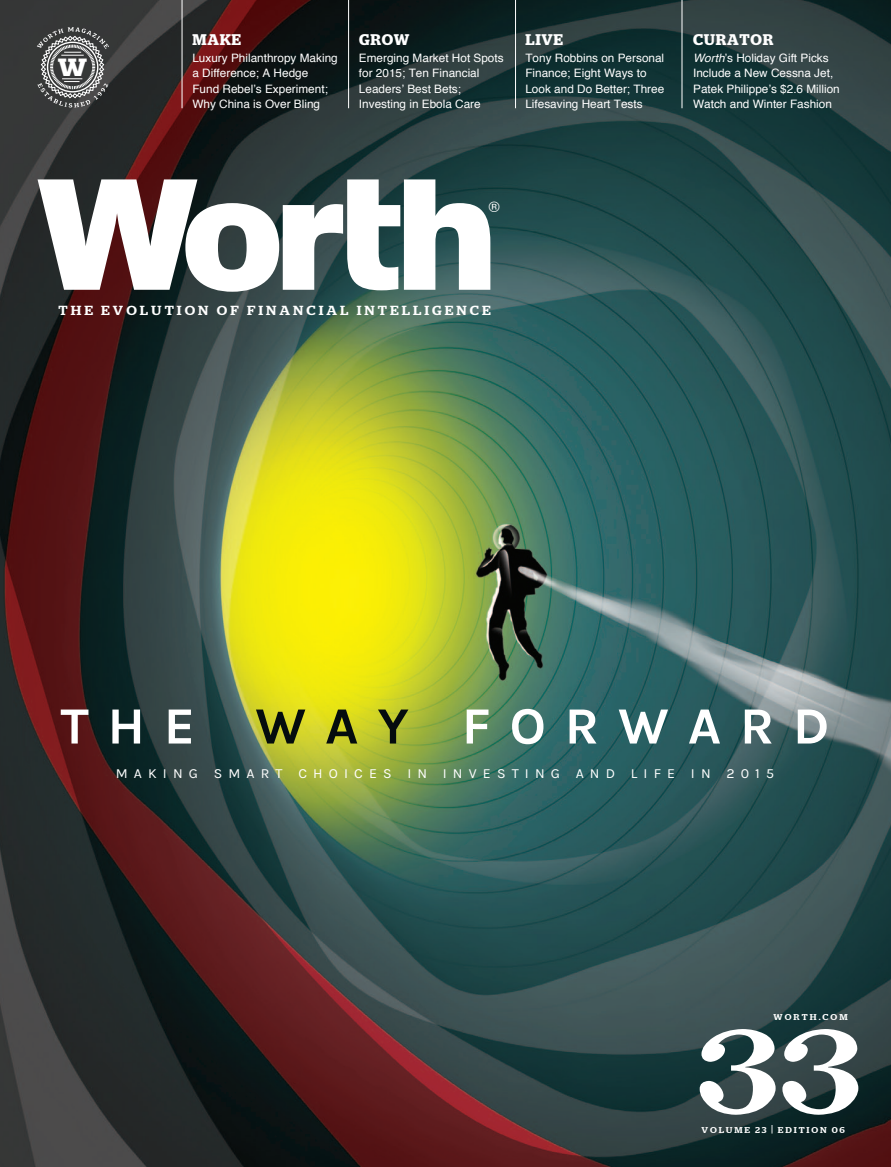
<style>
.page{position:relative;width:891px;height:1167px;background:#fff}
.page>*{position:absolute;margin:0;border:0;box-sizing:border-box;transform-origin:0 0}
.t1{font:120.45px "Numbers Depot";color:#fff;scale:.9 1}
.t2{font:700 52.35px "Karla";letter-spacing:.35em;color:#fff}
.t3{font:900 25.35px "PF Agora Slab Pro";color:#fff}
.t4{font:600 15.45px "Stag";letter-spacing:.045em;color:#fff}
.t5{font:14.4px "Helvetica";color:#fff}
.t6{font:13.95px "Karla";letter-spacing:.435em;color:#fff}
.t7{font:500 13.2px "Stag";letter-spacing:.21em;color:#fff;scale:1.11 1}
.t8{font:11.55px/15.5px "Helvetica";color:#fff}
.t9{font:500 8.55px "Stag";letter-spacing:.2em;color:#fff;scale:1.11 1}
.t10{font:500 8.55px "Stag";letter-spacing:.22em;color:#fff;scale:1.11 1}
.s1{font-style:italic}
.s2{color:#040c0e}
.s3{font-size:10.8px}
</style>
<div class="page">
<img style="left:0;top:0;width:891px;height:1166px">
<svg style="left:37px;top:27px;width:72px;height:80px;background:#626363"></svg>
<hr style="left:348px;top:0;width:1px;height:108px;background:#fff">
<hr style="left:515px;top:0;width:1px;height:108px;background:#fff">
<hr style="left:682px;top:0;width:1px;height:108px;background:#fff">
<hr style="left:182px;top:0;width:1px;height:108px;background:#fff">
<svg style="left:38px;top:179px;width:452px;height:113px"></svg>
<h3 class="t3" style="left:58px;top:50px;width:31px">W</h3>
<h3 class="t4" style="left:193px;top:30px;width:50px">MAKE</h3>
<p class="t8" style="left:192px;top:50px;width:147px">Luxury Philanthropy Making a Difference; A Hedge<br>Fund Rebel’s Experiment;<br>Why China is Over Bling</p>
<h3 class="t4" style="left:359px;top:30px;width:52px">GROW</h3>
<p class="t8" style="left:359px;top:50px;width:146px">Emerging Market Hot Spots for 2015; Ten Financial<br>Leaders’ Best Bets;<br>Investing in Ebola Care</p>
<h3 class="t4" style="left:526px;top:30px;width:39px">LIVE</h3>
<p class="t8" style="left:525px;top:50px;width:140px">Tony Robbins on Personal<br>Finance; Eight Ways to<br>Look and Do Better; Three<br>Lifesaving Heart Tests</p>
<h3 class="t4" style="left:693px;top:30px;width:82px">CURATOR</h3>
<p class="t8" style="left:693px;top:50px;width:148px"><span class="s1">Worth</span>’s Holiday Gift Picks<br>Include a New Cessna Jet,<br>Patek Philippe’s $2.6 Million<br>Watch and Winter Fashion</p>
<p class="t5" style="left:489px;top:196px;width:12px">®</p>
<p class="t7" style="left:59px;top:302px;width:391px">THE EVOLUTION OF FINANCIAL INTELLIGENCE</p>
<h2 class="t2" style="left:60px;top:695px;width:770px">THE <span class="s2">WAY</span> FORWARD</h2>
<p class="t6" style="left:116px;top:765px;width:660px">MAKING SMART CHOICES IN INVESTING AND LIFE IN 2015</p>
<p class="t10" style="left:774px;top:1011px;width:68px">WORTH.COM</p>
<h1 class="t1" style="left:693px;top:1004px;width:192px">33</h1>
<p class="t9" style="left:701px;top:1124px;width:131px">VOLUME 23 <span class="s3">|</span> EDITION 06</p>
</div>
